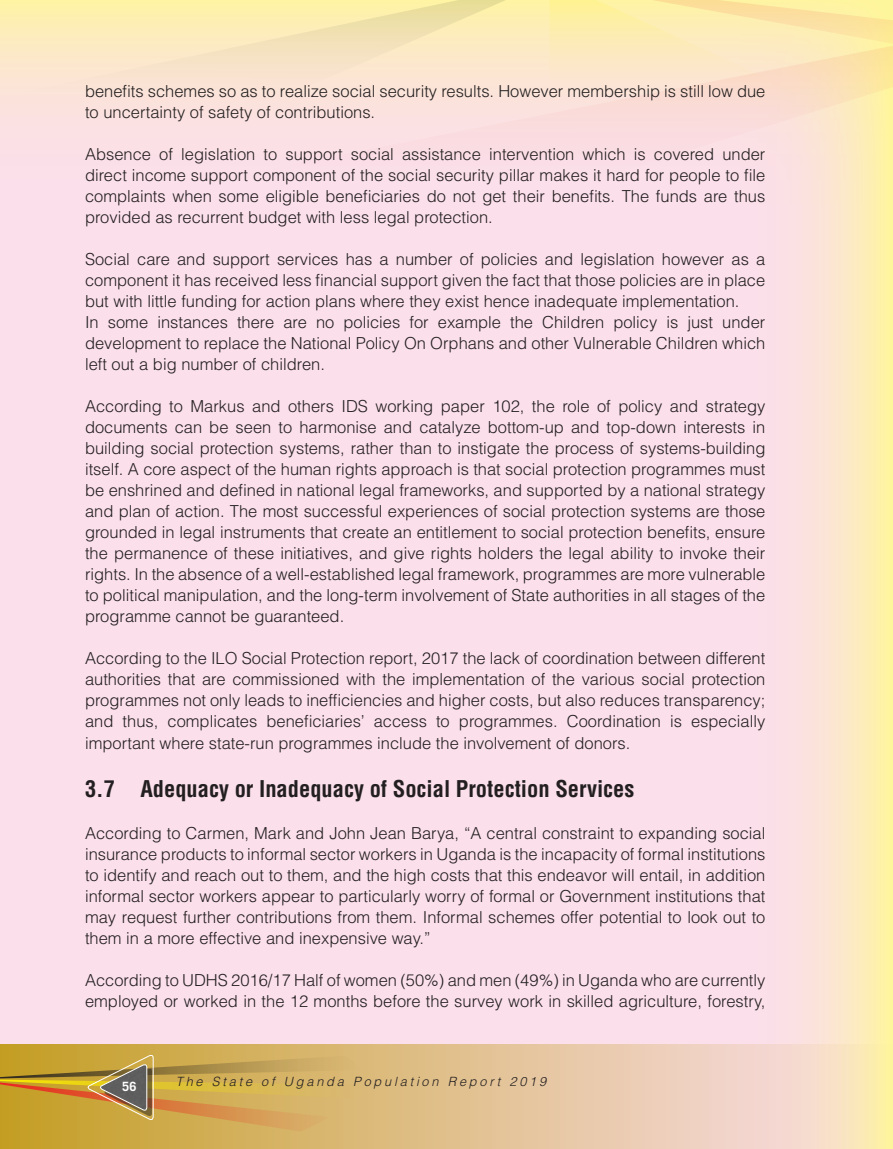
<style>
.page{position:relative;width:893px;height:1149px;background:#fff}
.page>*{position:absolute;margin:0;border:0;box-sizing:border-box;transform-origin:0 0}
.sub1{font:700 condensed 22.5px "Helvetica LT Std";color:#231f20}
.BODE1{font:300 16.5px/21px "Helvetica LT Std";color:#231f20;text-align:justify}
.t1{font:italic 300 12.75px "Helvetica LT Std";letter-spacing:.22em;color:#231f20}
.t2{font:700 12.75px "Trade Gothic";color:#fff}
</style>
<div class="page">
<div style="left:0;top:0;width:893px;height:1148px;background:#fbdfeb"></div>
<svg style="left:802px;top:243px;width:91px;height:801px"></svg>
<svg style="left:0;top:0;width:893px;height:243px"></svg>
<svg style="left:0;top:1044px;width:892px;height:104px;background:#e7c99e"></svg>
<hr style="left:892px;top:1044px;width:1px;height:104px;background:#c39d20">
<svg style="left:0;top:1053px;width:369px;height:78px;background:#c8a34d"></svg>
<svg style="left:585px;top:0;width:308px;height:134px"></svg>
<svg style="left:549px;top:0;width:279px;height:107px;background:#fce6bd"></svg>
<svg style="left:0;top:0;width:534px;height:103px;background:#fae8c2"></svg>
<p class="BODE1" style="left:85px;top:80px;width:682px">benefits schemes so as to realize social security results. However membership is still low due to uncertainty of safety of contributions.</p>
<p class="BODE1" style="left:85px;top:143px;width:682px">Absence of legislation to support social assistance intervention which is covered under direct income support component of the social security pillar makes it hard for people to file complaints when some eligible beneficiaries do not get their benefits. The funds are thus provided as recurrent budget with less legal protection.</p>
<p class="BODE1" style="left:85px;top:248px;width:682px">Social care and support services has a number of policies and legislation however as a component it has received less financial support given the fact that those policies are in place but with little funding for action plans where they exist hence inadequate implementation.</p>
<p class="BODE1" style="left:85px;top:311px;width:682px">In some instances there are no policies for example the Children policy is just under development to replace the National Policy On Orphans and other Vulnerable Children which left out a big number of children.</p>
<p class="BODE1" style="left:85px;top:395px;width:682px">According to Markus and others IDS working paper 102, the role of policy and strategy documents can be seen to harmonise and catalyze bottom-up and top-down interests in building social protection systems, rather than to instigate the process of systems-building itself. A core aspect of the human rights approach is that social protection programmes must be enshrined and defined in national legal frameworks, and supported by a national strategy and plan of action. The most successful experiences of social protection systems are those grounded in legal instruments that create an entitlement to social protection benefits, ensure the permanence of these initiatives, and give rights holders the legal ability to invoke their rights. In the absence of a well-established legal framework, programmes are more vulnerable to political manipulation, and the long-term involvement of State authorities in all stages of the programme cannot be guaranteed.</p>
<p class="BODE1" style="left:85px;top:647px;width:682px">According to the ILO Social Protection report, 2017 the lack of coordination between different authorities that are commissioned with the implementation of the various social protection programmes not only leads to inefficiencies and higher costs, but also reduces transparency; and thus, complicates beneficiaries’ access to programmes. Coordination is especially important where state-run programmes include the involvement of donors.</p>
<p class="sub1" style="left:85px;top:774px;width:551px">3.7 Adequacy or Inadequacy of Social Protection Services</p>
<p class="BODE1" style="left:85px;top:822px;width:682px">According to Carmen, Mark and John Jean Barya, “A central constraint to expanding social insurance products to informal sector workers in Uganda is the incapacity of formal institutions to identify and reach out to them, and the high costs that this endeavor will entail, in addition informal sector workers appear to particularly worry of formal or Government institutions that may request further contributions from them. Informal schemes offer potential to look out to them in a more effective and inexpensive way.”</p>
<p class="BODE1" style="left:85px;top:969px;width:682px">According to UDHS 2016/17 Half of women (50%) and men (49%) in Uganda who are currently employed or worked in the 12 months before the survey work in skilled agriculture, forestry,</p>
<p class="t2" style="left:122px;top:1078px;width:16px">56</p>
<p class="t1" style="left:176px;top:1073px;width:372px">The State of Uganda Population Report 2019</p>
</div>
